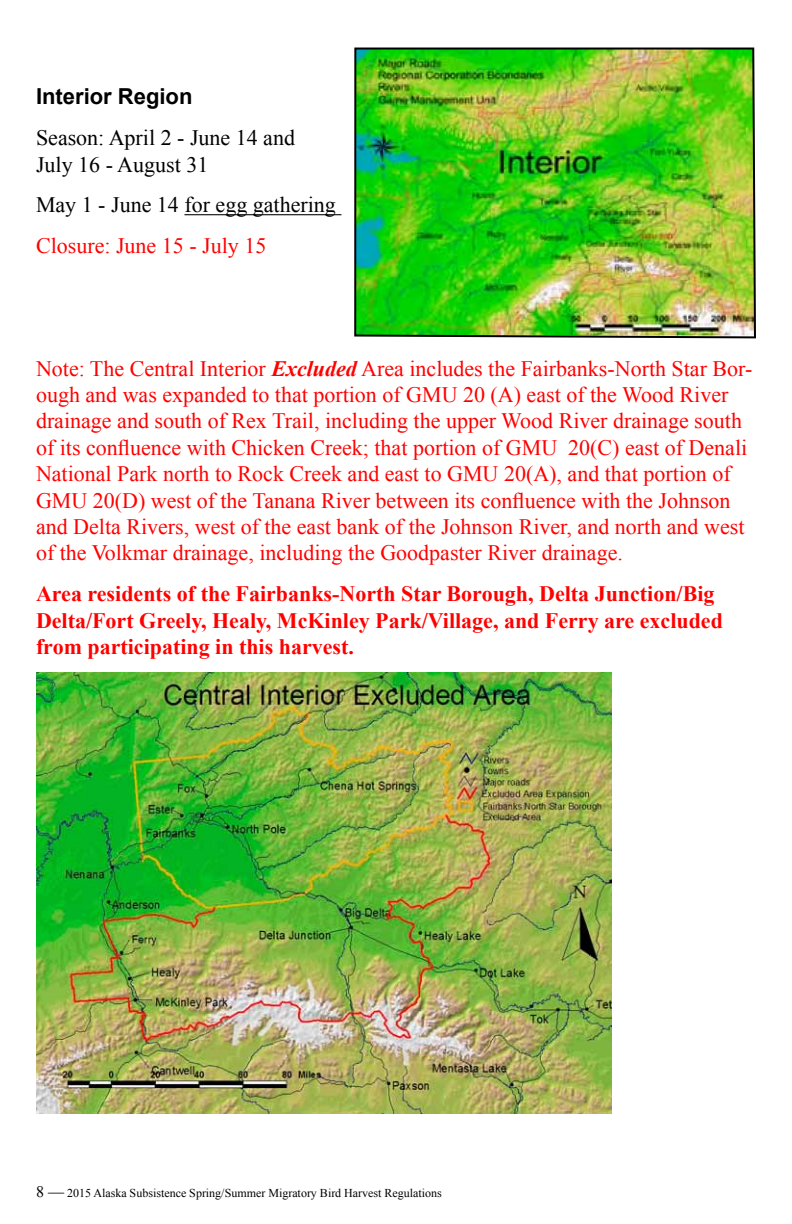
<style>
.page{position:relative;width:792px;height:1224px;background:#fff}
.page>*{position:absolute;margin:0;border:0;box-sizing:border-box;transform-origin:0 0}
.t1{font:22px/26.4px "Times New Roman";color:#f00}
.t2{font:700 22px/26.4px "Times New Roman";color:#f00}
.t3{font:22px/26.4px "Times New Roman";color:#000}
.t4{font:700 22px "Arial";color:#000}
.t5{font:12px "Times New Roman";color:#000}
.s1{font-weight:700;font-style:italic}
.s2{font-size:16px}
</style>
<div class="page">
<hr style="left:184px;top:214px;width:157px;height:1px;background:#000">
<img style="left:36px;top:673px;width:576px;height:440px">
<img style="left:354px;top:47px;width:402px;height:292px">
<p class="t4" style="left:36px;top:82px;width:158px">Interior Region</p>
<p class="t3" style="left:36px;top:124px;width:261px">Season: April 2 - June 14 and<br>July 16 - August 31</p>
<p class="t3" style="left:36px;top:191px;width:301px">May 1 - June 14 for egg gathering</p>
<p class="t1" style="left:36px;top:232px;width:232px">Closure: June 15 - July 15</p>
<p class="t1" style="left:36px;top:355px;width:718px">Note: The Central Interior <span class="s1">Excluded</span> Area includes the Fairbanks-North Star Bor&shy;ough and was expanded to that portion of GMU 20 (A) east of the Wood River drainage and south of Rex Trail, including the upper Wood River drainage south of its confluence with Chicken Creek; that portion of GMU 20(C) east of Denali National Park north to Rock Creek and east to GMU 20(A), and that portion of GMU 20(D) west of the Tanana River between its confluence with the Johnson and Delta Rivers, west of the east bank of the Johnson River, and north and west of the Volkmar drainage, including the Goodpaster River drainage.</p>
<p class="t2" style="left:36px;top:580px;width:688px">Area residents of the Fairbanks-North Star Borough, Delta Junction/Big<br>Delta/Fort Greely, Healy, McKinley Park/Village, and Ferry are excluded from participating in this harvest.</p>
<p class="t5" style="left:36px;top:1185px;width:407px"><span class="s2">8 —</span> 2015 Alaska Subsistence Spring/Summer Migratory Bird Harvest Regulations</p>
</div>
